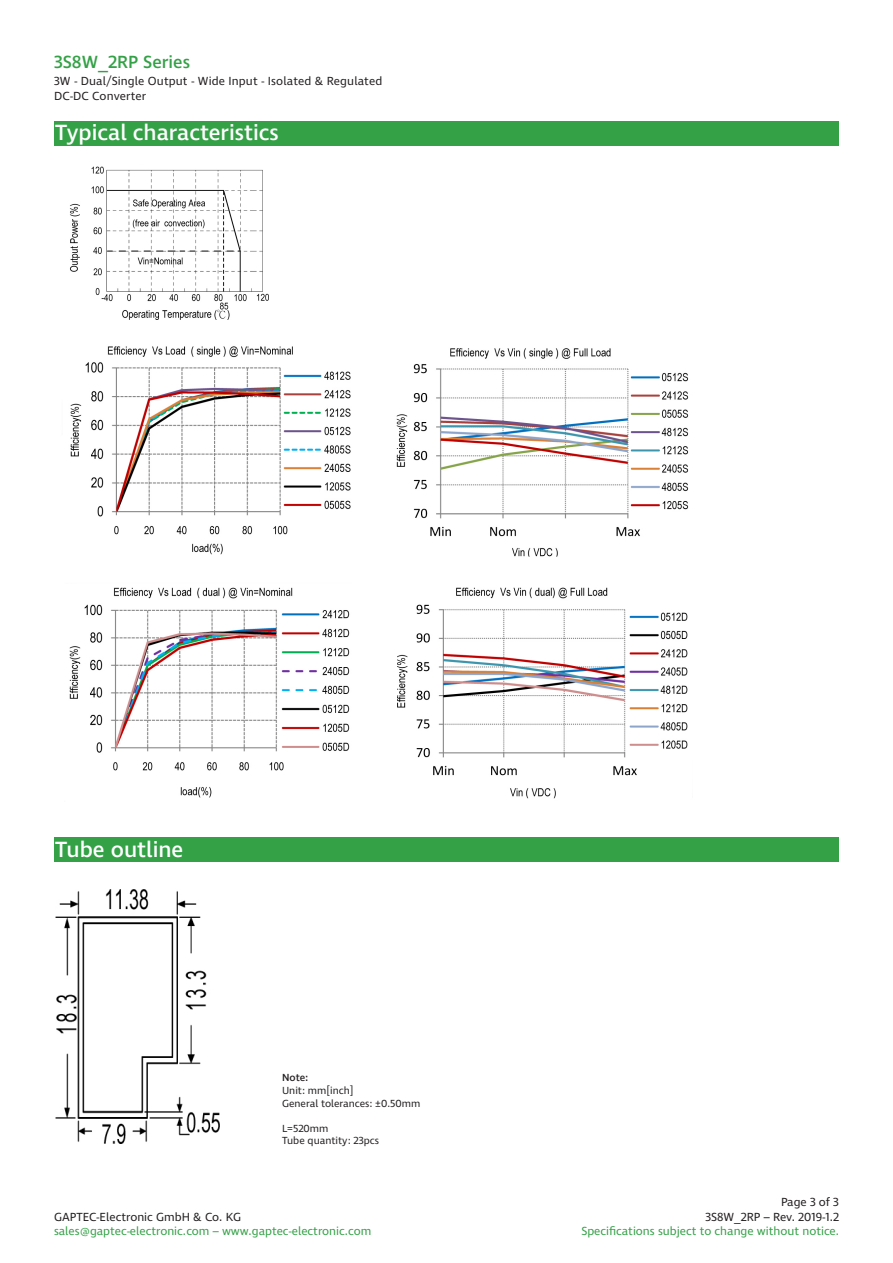
<style>
.page{position:relative;width:893px;height:1263px;background:#fff}
.page>*{position:absolute;margin:0;border:0;box-sizing:border-box;transform-origin:0 0}
.t1{font:500 22.5px "Ingra";color:#fff}
.t2{font:500 18px "Ingra";color:#34a147}
.t3{font:12px/14.4px "Ingra";letter-spacing:.01em;color:#231f20;text-align:right}
.t4{font:12px "Ingra";color:#34a147}
.t5{font:10.5px "Ingra";color:#231f20}
.t6{font:500 10.5px "Ingra";color:#231f20}
</style>
<div class="page">
<div style="left:54px;top:121px;width:785px;height:25px;background:#34a147"></div>
<img style="left:70px;top:166px;width:199px;height:154px">
<img style="left:69px;top:346px;width:620px;height:453px">
<div style="left:54px;top:837px;width:785px;height:25px;background:#34a147"></div>
<img style="left:55px;top:889px;width:164px;height:254px">
<h2 class="t2" style="left:54px;top:50px;width:138px">3S8W_2RP Series</h2>
<p class="t3" style="left:54px;top:75px;width:330px;text-align:left">3W - Dual/Single Output - Wide Input - Isolated &amp; Regulated<br>DC-DC Converter</p>
<p class="t1" style="left:55px;top:119px;width:225px">Typical characteristics</p>
<p class="t1" style="left:55px;top:835px;width:130px">Tube outline</p>
<p class="t6" style="left:282px;top:1071px;width:28px">Note:</p>
<p class="t5" style="left:282px;top:1084px;width:73px">Unit: mm[inch]</p>
<p class="t5" style="left:282px;top:1096px;width:140px">General tolerances: ±0.50mm</p>
<p class="t5" style="left:282px;top:1122px;width:48px">L=520mm</p>
<p class="t5" style="left:282px;top:1134px;width:98px">Tube quantity: 23pcs</p>
<p class="t3" style="left:54px;top:1210px;width:189px">GAPTEC-Electronic GmbH &amp; Co. KG</p>
<p class="t4" style="left:54px;top:1223px;width:319px">sales@gaptec-electronic.com – www.gaptec-electronic.com</p>
<p class="t3" style="left:705px;top:1195px;width:135px">Page 3 of 3<br>3S8W_2RP – Rev. 2019-1.2</p>
<p class="t4" style="left:581px;top:1223px;width:259px">Specifications subject to change without notice.</p>
</div>
